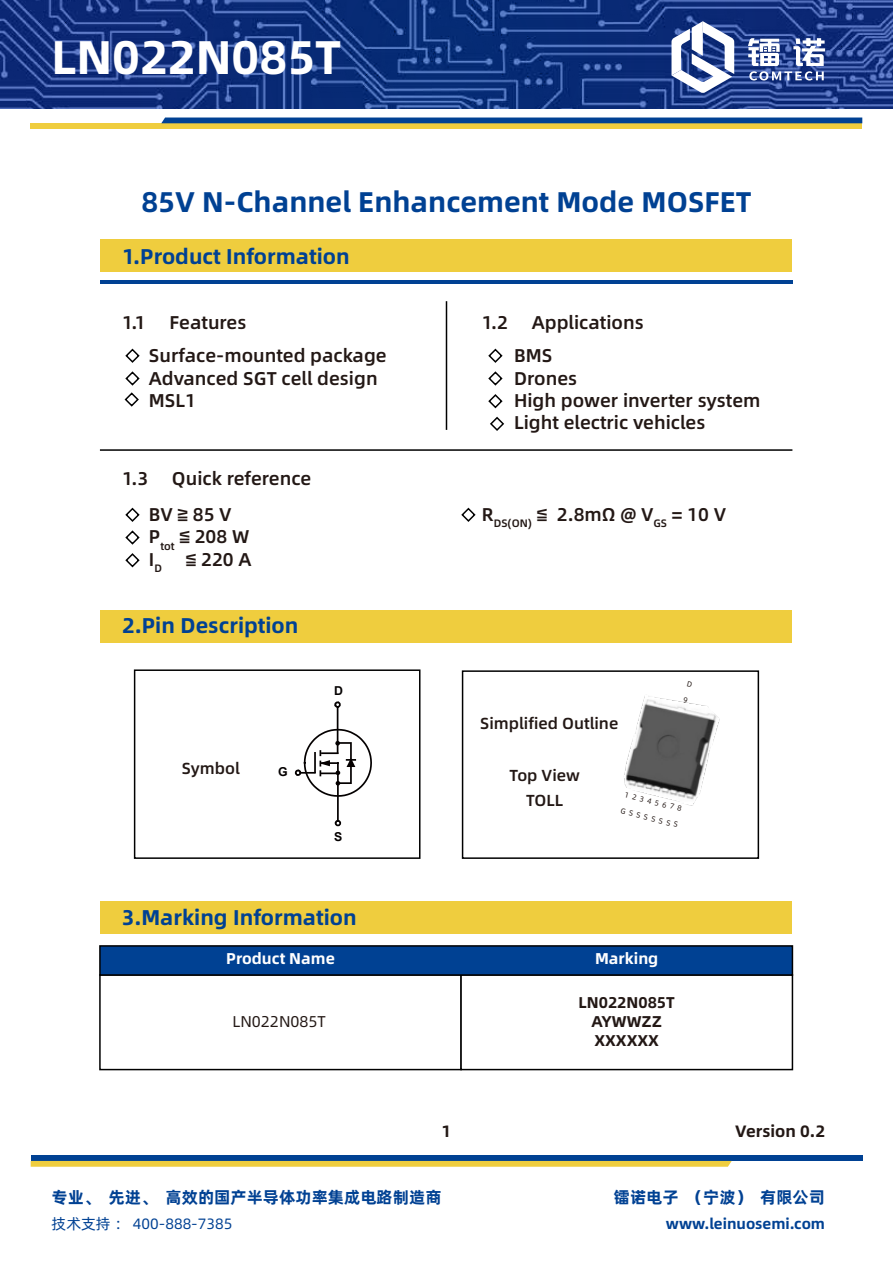
<style>
.page{position:relative;width:893px;height:1263px;background:#fff}
.page>*{position:absolute;margin:0;border:0;box-sizing:border-box;transform-origin:0 0}
.t1{font:47.25px "Alibaba Pu Hui Ti B";color:#fff}
.t2{font:28.5px "Alibaba Pu Hui Ti B";color:#004193}
.t3{font:21.3px "Alibaba Pu Hui Ti B";color:#004193}
.t4{font:18.6px/22.2px "Alibaba Pu Hui Ti M";color:#231815}
.t5{font:16.5px "Alibaba Pu Hui Ti B";color:#004193}
.t6{font:16.5px "Alibaba Pu Hui Ti B";color:#231815}
.t7{font:16.05px/25.3px "Alibaba Pu Hui Ti M";color:#231815;text-align:center}
.t8{font:15.6px/18.8px "Alibaba Pu Hui Ti B";color:#231815;text-align:center}
.t9{font:15.6px "Alibaba Pu Hui Ti B";color:#fff}
.t10{font:15.6px "Alibaba Pu Hui Ti R";color:#231815}
.t11{font:15px "Alibaba Pu Hui Ti B";color:#004193}
.t12{font:15px "Alibaba Pu Hui Ti R";color:#004193}
.t13{font:700 12.3px "Arial";color:#040000}
.t14{font:7.5px/16.5px "Alibaba Pu Hui Ti R";color:#231815}
</style>
<div class="page">
<div style="left:100px;top:239px;width:692px;height:33px;background:#efcd3e"></div>
<hr style="left:100px;top:281px;width:693px;height:3px;background:#004193">
<hr style="left:100px;top:449px;width:692px;height:2px;background:#000">
<hr style="left:446px;top:301px;width:1px;height:129px;background:#000">
<svg style="left:125px;top:348px;width:15px;height:15px"></svg>
<svg style="left:488px;top:348px;width:15px;height:15px"></svg>
<svg style="left:488px;top:371px;width:15px;height:15px"></svg>
<svg style="left:488px;top:394px;width:15px;height:15px"></svg>
<svg style="left:125px;top:507px;width:15px;height:15px"></svg>
<svg style="left:125px;top:530px;width:15px;height:15px"></svg>
<svg style="left:125px;top:553px;width:15px;height:15px"></svg>
<svg style="left:461px;top:507px;width:15px;height:15px"></svg>
<svg style="left:490px;top:416px;width:15px;height:15px"></svg>
<svg style="left:124px;top:371px;width:16px;height:36px"></svg>
<div style="left:100px;top:610px;width:692px;height:32px;background:#efcd3e"></div>
<div style="left:31px;top:1155px;width:831px;height:6px;background:#004193"></div>
<svg style="left:31px;top:1161px;width:701px;height:6px;background:#efcf46"></svg>
<svg style="left:334px;top:820px;width:8px;height:7px"></svg>
<svg style="left:334px;top:701px;width:7px;height:8px"></svg>
<hr style="left:337px;top:707px;width:1px;height:46px;background:#040000">
<hr style="left:337px;top:773px;width:2px;height:48px;background:#040000">
<svg style="left:294px;top:728px;width:78px;height:70px"></svg>
<div style="left:134px;top:669px;width:286px;height:190px;border:2px solid #000"></div>
<div style="left:462px;top:670px;width:297px;height:189px;background:#fff;border:2px solid #000"></div>
<div style="left:100px;top:901px;width:692px;height:33px;background:#efcd3e"></div>
<div style="left:99px;top:974px;width:363px;height:96px;background:#fff;border:2px solid #000"></div>
<div style="left:460px;top:974px;width:333px;height:96px;background:#fff;border:2px solid #000"></div>
<div style="left:99px;top:945px;width:694px;height:31px;background:#004193;border:2px solid #000"></div>
<svg style="left:0;top:0;width:893px;height:108px;background:#183884"></svg>
<div style="left:31px;top:123px;width:831px;height:6px;background:#efcd3e"></div>
<div style="left:161px;top:118px;width:701px;height:5px;background:#004193"></div>
<svg style="left:671px;top:21px;width:63px;height:72px"></svg>
<svg style="left:748px;top:38px;width:77px;height:43px"></svg>
<img style="left:545px;top:670px;width:215px;height:189px">
<svg style="left:683px;top:681px;width:9px;height:22px"></svg>
<h1 class="t1" style="left:51px;top:20px;width:291px">LN022N085T</h1>
<h2 class="t2" style="left:141px;top:179px;width:612px">85V N-Channel Enhancement Mode MOSFET</h2>
<p class="t3" style="left:122px;top:239px;width:229px">1.Product Information</p>
<p class="t4" style="left:122px;top:310px;width:25px">1.1</p>
<p class="t4" style="left:169px;top:310px;width:79px">Features</p>
<p class="t4" style="left:149px;top:344px;width:239px">Surface-mounted package<br>Advanced SGT cell design<br>MSL1</p>
<p class="t4" style="left:122px;top:466px;width:28px">1.3</p>
<p class="t4" style="left:172px;top:466px;width:141px">Quick reference</p>
<p class="t4" style="left:149px;top:502px;width:102px">BV ≧ 85 V<br>P<sub>tot</sub> ≦ 208 W<br>I<sub>D</sub></p>
<p class="t4" style="left:186px;top:547px;width:67px">≦ 220 A</p>
<p class="t3" style="left:122px;top:609px;width:178px">2.Pin Description</p>
<p class="t7" style="left:182px;top:755px;width:60px">Symbol</p>
<p class="t13" style="left:278px;top:763px;width:11px">G</p>
<p class="t13" style="left:334px;top:682px;width:10px">D</p>
<p class="t13" style="left:334px;top:828px;width:10px">S</p>
<p class="t4" style="left:482px;top:310px;width:28px">1.2</p>
<p class="t4" style="left:532px;top:310px;width:113px">Applications</p>
<p class="t4" style="left:514px;top:344px;width:248px">BMS<br>Drones<br>High power inverter system<br>Light electric vehicles</p>
<p class="t4" style="left:482px;top:502px;width:246px">R<sub>DS(ON)</sub> ≦ 2.8mΩ @ V<sub>GS</sub> = 10 V</p>
<p class="t7" style="left:480px;top:709px;width:140px">Simplified Outline</p>
<p class="t7" style="left:510px;top:762px;width:72px">Top View<br>TOLL</p>
<p class="t14" style="left:627px;top:786px;width:60px;rotate:14deg">12345678<br>GSSSSSSS</p>
<p class="t3" style="left:122px;top:900px;width:236px">3.Marking Information</p>
<p class="t9" style="left:226px;top:946px;width:110px">Product Name</p>
<p class="t9" style="left:595px;top:946px;width:65px">Marking</p>
<p class="t10" style="left:232px;top:1009px;width:95px">LN022N085T</p>
<p class="t8" style="left:579px;top:992px;width:98px">LN022N085T<br>AYWWZZ<br>XXXXXX</p>
<p class="t6" style="left:442px;top:1118px;width:11px">1</p>
<p class="t6" style="left:735px;top:1118px;width:91px">Version 0.2</p>
<p class="t5" style="left:52px;top:1184px;width:391px">专业、先进、高效的国产半导体功率集成电路制造商</p>
<p class="t5" style="left:614px;top:1184px;width:213px">镭诺电子（宁波）有限公司</p>
<p class="t12" style="left:52px;top:1213px;width:182px">技术支持： 400-888-7385</p>
<p class="t11" style="left:666px;top:1212px;width:161px">www.leinuosemi.com</p>
</div>
